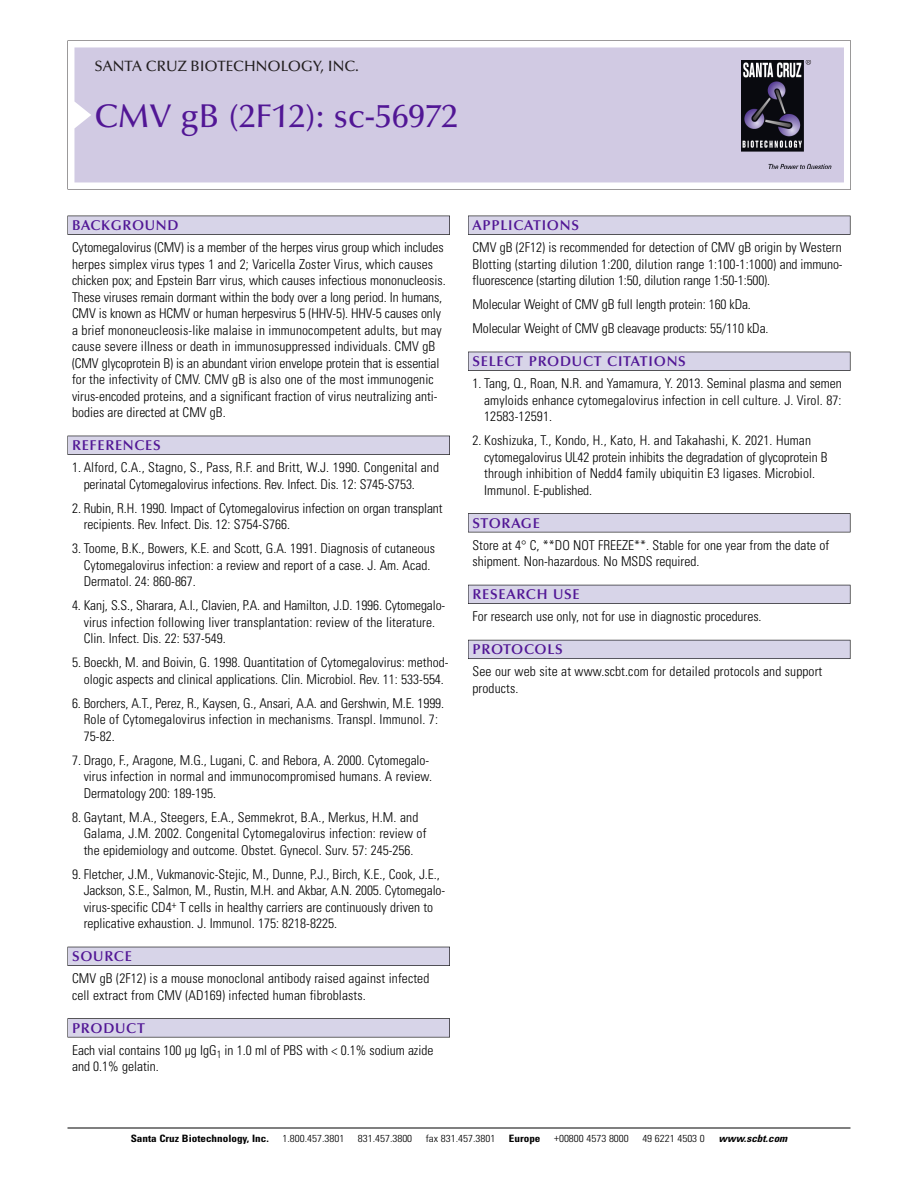
<style>
.page{position:relative;width:918px;height:1188px;background:#fff}
.page>*{position:absolute;margin:0;border:0;box-sizing:border-box;transform-origin:0 0}
.t1{font:500 33px "Optima";color:#511695}
.t2{font:500 15px "Optima";color:#231f20}
.t3{font:600 14.25px "Optima";letter-spacing:.05em;color:#511695}
.t4{font:300 condensed 13.5px/16.5px "Univers";color:#000}
.t5{font:300 condensed 10.2px "Univers";color:#000;scale:1.1 1}
.t6{font:700 condensed 10.2px "Univers";color:#000;scale:1.1 1}
.t7{font:italic 700 condensed 10.2px "Univers";color:#000;scale:1.1 1}
</style>
<div class="page">
<svg style="left:74px;top:41px;width:777px;height:148px"></svg>
<div style="left:74px;top:47px;width:770px;height:135px;background:#d1cae3"></div>
<img style="left:741px;top:60px;width:90px;height:108px">
<div style="left:68px;top:216px;width:382px;height:19px;background:#535256"></div>
<div style="left:68px;top:216px;width:381px;height:18px;background:#d7d4e8"></div>
<div style="left:68px;top:436px;width:382px;height:19px;background:#525156"></div>
<div style="left:68px;top:436px;width:381px;height:18px;background:#d7d4e8"></div>
<div style="left:68px;top:947px;width:382px;height:19px;background:#515057"></div>
<div style="left:68px;top:947px;width:381px;height:18px;background:#d7d4e8"></div>
<div style="left:68px;top:1018px;width:382px;height:19px;background:#575659"></div>
<div style="left:68px;top:1019px;width:381px;height:18px;background:#d7d4e8"></div>
<div style="left:468px;top:216px;width:382px;height:19px;background:#535256"></div>
<div style="left:468px;top:216px;width:382px;height:18px;background:#d7d4e8"></div>
<div style="left:468px;top:352px;width:382px;height:19px;background:#525156"></div>
<div style="left:468px;top:352px;width:382px;height:18px;background:#d7d4e8"></div>
<div style="left:468px;top:513px;width:382px;height:19px;background:#545357"></div>
<div style="left:468px;top:514px;width:382px;height:18px;background:#d7d4e8"></div>
<div style="left:468px;top:585px;width:382px;height:19px;background:#535259"></div>
<div style="left:468px;top:585px;width:382px;height:18px;background:#d7d4e8"></div>
<div style="left:468px;top:640px;width:382px;height:19px;background:#595860"></div>
<div style="left:468px;top:640px;width:382px;height:18px;background:#d7d4e8"></div>
<hr style="left:68px;top:1128px;width:782px;height:1px;background:#000">
<p class="t2" style="left:94px;top:60px;width:266px">SANTA CRUZ BIOTECHNOLOGY, INC.</p>
<p class="t1" style="left:94px;top:102px;width:365px">CMV gB (2F12): sc-56972</p>
<p class="t3" style="left:72px;top:219px;width:108px">BACKGROUND</p>
<p class="t4" style="left:72px;top:240px;width:375px">Cytomegalovirus (CMV) is a member of the herpes virus group which includes herpes simplex virus types 1 and 2; Varicella Zoster Virus, which causes chicken pox; and Epstein Barr virus, which causes infectious mononucleosis.<br>These viruses remain dormant within the body over a long period. In humans, CMV is known as HCMV or human herpesvirus 5 (HHV-5). HHV-5 causes only a brief mononeucleosis-like malaise in immunocompetent adults, but may cause severe illness or death in immunosuppressed individuals. CMV gB (CMV glycoprotein B) is an abundant virion envelope protein that is essential for the infectivity of CMV. CMV gB is also one of the most immunogenic virus-encoded proteins, and a significant fraction of virus neutralizing anti&shy;bodies are directed at CMV gB.</p>
<p class="t3" style="left:72px;top:439px;width:90px">REFERENCES</p>
<p class="t4" style="left:84px;top:460px;width:357px;text-indent:-12px">1. Alford, C.A., Stagno, S., Pass, R.F. and Britt, W.J. 1990. Congenital and perinatal Cytomegalovirus infections. Rev. Infect. Dis. 12: S745-S753.</p>
<p class="t4" style="left:84px;top:501px;width:360px;text-indent:-12px">2. Rubin, R.H. 1990. Impact of Cytomegalovirus infection on organ transplant recipients. Rev. Infect. Dis. 12: S754-S766.</p>
<p class="t4" style="left:84px;top:541px;width:353px;text-indent:-12px">3. Toome, B.K., Bowers, K.E. and Scott, G.A. 1991. Diagnosis of cutaneous<br>Cytomegalovirus infection: a review and report of a case. J. Am. Acad.<br>Dermatol. 24: 860-867.</p>
<p class="t4" style="left:84px;top:598px;width:363px;text-indent:-12px">4. Kanj, S.S., Sharara, A.I., Clavien, P.A. and Hamilton, J.D. 1996. Cytomegalo&shy;virus infection following liver transplantation: review of the literature.<br>Clin. Infect. Dis. 22: 537-549.</p>
<p class="t4" style="left:72px;top:655px;width:378px;text-align:center">5. Boeckh, M. and Boivin, G. 1998. Quantitation of Cytomegalovirus: method&shy;ologic aspects and clinical applications. Clin. Microbiol. Rev. 11: 533-554.</p>
<p class="t4" style="left:84px;top:696px;width:362px;text-indent:-12px">6. Borchers, A.T., Perez, R., Kaysen, G., Ansari, A.A. and Gershwin, M.E. 1999.<br>Role of Cytomegalovirus infection in mechanisms. Transpl. Immunol. 7:<br>75-82.</p>
<p class="t4" style="left:84px;top:753px;width:350px;text-indent:-12px">7. Drago, F., Aragone, M.G., Lugani, C. and Rebora, A. 2000. Cytomegalo&shy;virus infection in normal and immunocompromised humans. A review.<br>Dermatology 200: 189-195.</p>
<p class="t4" style="left:84px;top:810px;width:344px;text-indent:-12px">8. Gaytant, M.A., Steegers, E.A., Semmekrot, B.A., Merkus, H.M. and<br>Galama, J.M. 2002. Congenital Cytomegalovirus infection: review of the epidemiology and outcome. Obstet. Gynecol. Surv. 57: 245-256.</p>
<p class="t4" style="left:84px;top:867px;width:363px;text-indent:-12px">9. Fletcher, J.M., Vukmanovic-Stejic, M., Dunne, P.J., Birch, K.E., Cook, J.E., Jackson, S.E., Salmon, M., Rustin, M.H. and Akbar, A.N. 2005. Cytomegalo&shy;virus-specific CD4<sup>+</sup> T cells in healthy carriers are continuously driven to replicative exhaustion. J. Immunol. 175: 8218-8225.</p>
<p class="t3" style="left:72px;top:950px;width:61px">SOURCE</p>
<p class="t4" style="left:72px;top:972px;width:359px">CMV gB (2F12) is a mouse monoclonal antibody raised against infected cell extract from CMV (AD169) infected human fibroblasts.</p>
<p class="t3" style="left:72px;top:1022px;width:74px">PRODUCT</p>
<p class="t4" style="left:72px;top:1043px;width:363px">Each vial contains 100 µg IgG<sub>1</sub> in 1.0 ml of PBS with &lt; 0.1% sodium azide and 0.1% gelatin.</p>
<p class="t3" style="left:473px;top:219px;width:108px">APPLICATIONS</p>
<p class="t4" style="left:473px;top:240px;width:372px;text-align:justify">CMV gB (2F12) is recommended for detection of CMV gB origin by Western Blotting (starting dilution 1:200, dilution range 1:100-1:1000) and immuno&shy;fluorescence (starting dilution 1:50, dilution range 1:50-1:500).</p>
<p class="t4" style="left:473px;top:297px;width:280px">Molecular Weight of CMV gB full length protein: 160 kDa.</p>
<p class="t4" style="left:473px;top:321px;width:298px">Molecular Weight of CMV gB cleavage products: 55/110 kDa.</p>
<p class="t3" style="left:473px;top:355px;width:215px">SELECT PRODUCT CITATIONS</p>
<p class="t4" style="left:484px;top:376px;width:359px;text-align:justify;text-indent:-12px">1. Tang, Q., Roan, N.R. and Yamamura, Y. 2013. Seminal plasma and semen amyloids enhance cytomegalovirus infection in cell culture. J. Virol. 87:<br>12583-12591.</p>
<p class="t4" style="left:484px;top:433px;width:345px;text-indent:-12px">2. Koshizuka, T., Kondo, H., Kato, H. and Takahashi, K. 2021. Human cytomegalovirus UL42 protein inhibits the degradation of glycoprotein B through inhibition of Nedd4 family ubiquitin E3 ligases. Microbiol.<br>Immunol. E-published.</p>
<p class="t3" style="left:473px;top:517px;width:69px">STORAGE</p>
<p class="t4" style="left:473px;top:538px;width:358px">Store at 4° C, **DO NOT FREEZE**. Stable for one year from the date of shipment. Non-hazardous. No MSDS required.</p>
<p class="t3" style="left:473px;top:588px;width:109px">RESEARCH USE</p>
<p class="t4" style="left:473px;top:610px;width:291px">For research use only, not for use in diagnostic procedures.</p>
<p class="t3" style="left:473px;top:643px;width:92px">PROTOCOLS</p>
<p class="t4" style="left:473px;top:665px;width:351px">See our web site at www.scbt.com for detailed protocols and support products.</p>
<p class="t6" style="left:131px;top:1135px;width:127px">Santa Cruz Biotechnology, Inc.</p>
<p class="t5" style="left:282px;top:1135px;width:58px">1.800.457.3801</p>
<p class="t5" style="left:358px;top:1135px;width:51px">831.457.3800</p>
<p class="t5" style="left:426px;top:1135px;width:65px">fax 831.457.3801</p>
<p class="t6" style="left:509px;top:1135px;width:30px">Europe</p>
<p class="t5" style="left:554px;top:1135px;width:69px">+00800 4573 8000</p>
<p class="t5" style="left:642px;top:1135px;width:58px">49 6221 4503 0</p>
<p class="t7" style="left:719px;top:1135px;width:66px">www.scbt.com</p>
</div>
